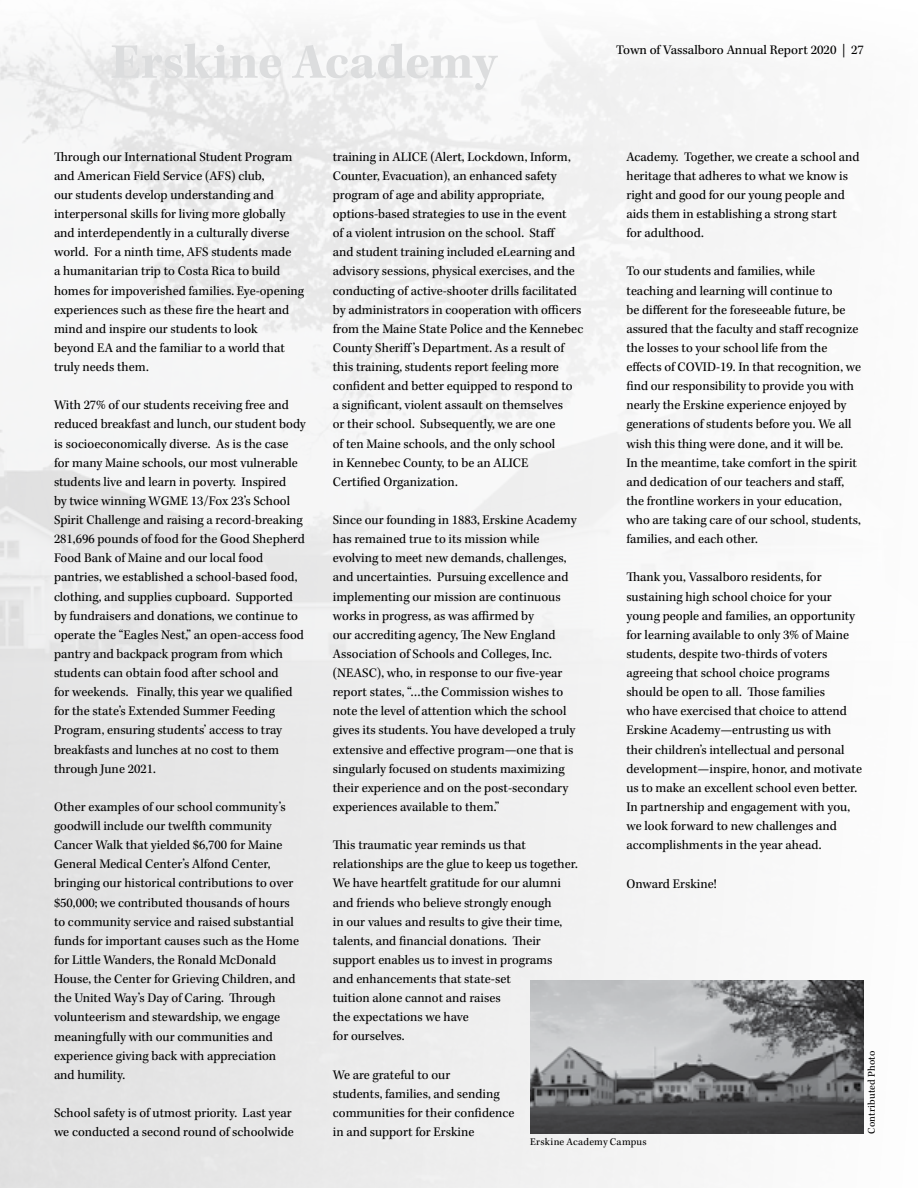
<style>
.page{position:relative;width:918px;height:1188px;background:#fff}
.page>*{position:absolute;margin:0;border:0;box-sizing:border-box;transform-origin:0 0}
.t1{font:700 51px "Kepler Std";letter-spacing:-.01em;color:#dcddde}
.t2{font:13.5px/19.2px "Kepler Std";color:#000}
.t3{font:10.5px "Kepler Std";letter-spacing:.02em;color:#000}
</style>
<div class="page">
<img style="left:0;top:24px;width:864px;height:1164px">
<img style="left:530px;top:981px;width:334px;height:153px">
<h1 class="t1" style="left:111px;top:33px;width:387px">Erskine Academy</h1>
<p class="t2" style="left:616px;top:41px;width:249px">Town of Vassalboro Annual Report 2020 | 27</p>
<p class="t2" style="left:54px;top:147px;width:252px">Through our International Student Program and American Field Service (AFS) club,<br>our students develop understanding and interpersonal skills for living more globally and interdependently in a culturally diverse world. For a ninth time, AFS students made<br>a humanitarian trip to Costa Rica to build homes for impoverished families. Eye-opening experiences such as these fire the heart and mind and inspire our students to look<br>beyond EA and the familiar to a world that truly needs them.</p>
<p class="t2" style="left:54px;top:396px;width:253px">With 27% of our students receiving free and reduced breakfast and lunch, our student body is socioeconomically diverse. As is the case for many Maine schools, our most vulnerable students live and learn in poverty. Inspired<br>by twice winning WGME 13/Fox 23’s School Spirit Challenge and raising a record-breaking 281,696 pounds of food for the Good Shepherd Food Bank of Maine and our local food pantries, we established a school-based food, clothing, and supplies cupboard. Supported by fundraisers and donations, we continue to operate the “Eagles Nest,” an open-access food pantry and backpack program from which students can obtain food after school and<br>for weekends. Finally, this year we qualified for the state’s Extended Summer Feeding Program, ensuring students’ access to tray breakfasts and lunches at no cost to them through June 2021.</p>
<p class="t2" style="left:54px;top:798px;width:247px">Other examples of our school community’s goodwill include our twelfth community Cancer Walk that yielded $6,700 for Maine General Medical Center’s Alfond Center, bringing our historical contributions to over $50,000; we contributed thousands of hours to community service and raised substantial funds for important causes such as the Home for Little Wanders, the Ronald McDonald House, the Center for Grieving Children, and the United Way’s Day of Caring. Through volunteerism and stewardship, we engage meaningfully with our communities and experience giving back with appreciation and humility.</p>
<p class="t2" style="left:54px;top:1104px;width:241px">School safety is of utmost priority. Last year we conducted a second round of schoolwide</p>
<p class="t2" style="left:333px;top:147px;width:252px">training in ALICE (Alert, Lockdown, Inform, Counter, Evacuation), an enhanced safety program of age and ability appropriate, options-based strategies to use in the event<br>of a violent intrusion on the school. Staff<br>and student training included eLearning and advisory sessions, physical exercises, and the conducting of active-shooter drills facilitated by administrators in cooperation with officers from the Maine State Police and the Kennebec County Sheriff’s Department. As a result of this training, students report feeling more confident and better equipped to respond to<br>a significant, violent assault on themselves<br>or their school. Subsequently, we are one<br>of ten Maine schools, and the only school<br>in Kennebec County, to be an ALICE<br>Certified Organization.</p>
<p class="t2" style="left:333px;top:511px;width:245px">Since our founding in 1883, Erskine Academy has remained true to its mission while evolving to meet new demands, challenges, and uncertainties. Pursuing excellence and implementing our mission are continuous works in progress, as was affirmed by<br>our accrediting agency, The New England Association of Schools and Colleges, Inc. (NEASC), who, in response to our five-year report states, “…the Commission wishes to note the level of attention which the school gives its students. You have developed a truly extensive and effective program—one that is singularly focused on students maximizing their experience and on the post-secondary experiences available to them.”</p>
<p class="t2" style="left:333px;top:836px;width:246px">This traumatic year reminds us that relationships are the glue to keep us together.<br>We have heartfelt gratitude for our alumni and friends who believe strongly enough<br>in our values and results to give their time, talents, and financial donations. Their support enables us to invest in programs<br>and enhancements that state-set<br>tuition alone cannot and raises<br>the expectations we have<br>for ourselves.</p>
<p class="t2" style="left:333px;top:1065px;width:183px">We are grateful to our<br>students, families, and sending communities for their confidence in and support for Erskine</p>
<p class="t2" style="left:626px;top:147px;width:235px">Academy. Together, we create a school and heritage that adheres to what we know is right and good for our young people and aids them in establishing a strong start<br>for adulthood.</p>
<p class="t2" style="left:626px;top:262px;width:236px">To our students and families, while teaching and learning will continue to<br>be different for the foreseeable future, be assured that the faculty and staff recognize the losses to your school life from the effects of COVID-19. In that recognition, we find our responsibility to provide you with nearly the Erskine experience enjoyed by generations of students before you. We all wish this thing were done, and it will be.<br>In the meantime, take comfort in the spirit and dedication of our teachers and staff, the frontline workers in your education, who are taking care of our school, students, families, and each other.</p>
<p class="t2" style="left:626px;top:568px;width:237px">Thank you, Vassalboro residents, for sustaining high school choice for your young people and families, an opportunity for learning available to only 3% of Maine students, despite two-thirds of voters agreeing that school choice programs should be open to all. Those families<br>who have exercised that choice to attend Erskine Academy—entrusting us with<br>their children’s intellectual and personal development—inspire, honor, and motivate us to make an excellent school even better.<br>In partnership and engagement with you, we look forward to new challenges and accomplishments in the year ahead.</p>
<p class="t2" style="left:626px;top:874px;width:92px">Onward Erskine!</p>
<p class="t3" style="left:866px;top:1134px;width:85px;rotate:-90deg">Contributed Photo</p>
<p class="t3" style="left:530px;top:1136px;width:118px">Erskine Academy Campus</p>
</div>
